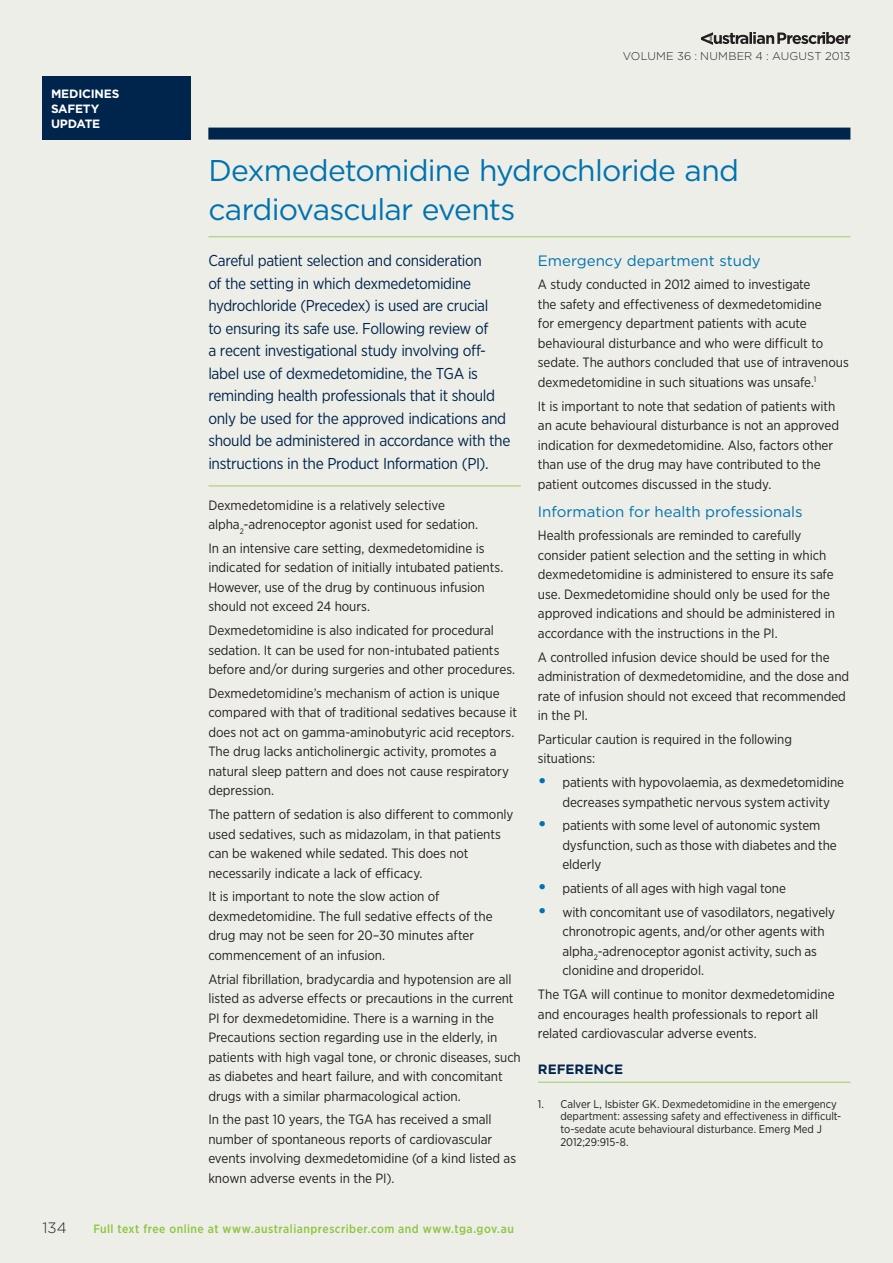
<style>
.page{position:relative;width:893px;height:1263px;background:#eeeee8}
.page>*{position:absolute;margin:0;border:0;box-sizing:border-box;transform-origin:0 0}
.MSU_Headline{font:30px/39px "Gotham";letter-spacing:-.03em;color:#0073ae}
.MSU_Summary_Text{font:15.75px/22.5px "Gotham Narrow";letter-spacing:-.025em;color:#00254c}
.MSU_Subheading{font:15px "Gotham";color:#0073ae}
.t1{font:300 15px "Gotham";color:#231f20}
.Body_Text{font:13.5px/19.5px "Gotham Narrow";letter-spacing:-.005em;color:#231f20}
.MSU_References_Heade{font:700 13.5px "Gotham";color:#00254c}
.t2{font:500 12px "Gotham Narrow";letter-spacing:.04em;color:#8bc63e}
.t3{font:700 12px/15px "Gotham";letter-spacing:-.02em;color:#fff}
.MSU_References_Text{font:11.25px/12.8px "Gotham Narrow";letter-spacing:-.005em;color:#231f20}
.t4{font:300 11.25px "Gotham";letter-spacing:.015em;color:#231f20}
.s1{font-family:"Gotham";font-weight:700;font-size:18px;color:#0073ae}
</style>
<div class="page">
<div style="left:208px;top:128px;width:642px;height:12px;background:#00254c"></div>
<div style="left:43px;top:77px;width:148px;height:63px;background:#00254c"></div>
<svg style="left:701px;top:32px;width:149px;height:13px"></svg>
<hr style="left:208px;top:486px;width:313px;height:1px;background:#9fce66">
<hr style="left:538px;top:1082px;width:312px;height:1px;background:#9fce66">
<hr style="left:208px;top:237px;width:642px;height:1px;background:#9fce66">
<p class="t3" style="left:51px;top:86px;width:70px">MEDICINES<br>SAFETY<br>UPDATE</p>
<p class="t4" style="left:623px;top:48px;width:229px">VOLUME 36 : NUMBER 4 : AUGUST 2013</p>
<p class="MSU_Headline" style="left:208px;top:150px;width:532px">Dexmedetomidine hydrochloride and cardiovascular events</p>
<p class="MSU_Summary_Text" style="left:208px;top:249px;width:304px">Careful patient selection and consideration<br>of the setting in which dexmedetomidine hydrochloride (Precedex) is used are crucial<br>to ensuring its safe use. Following review of<br>a recent investigational study involving off&shy;label use of dexmedetomidine, the TGA is reminding health professionals that it should only be used for the approved indications and should be administered in accordance with the instructions in the Product Information (PI).</p>
<p class="Body_Text" style="left:208px;top:495px;width:271px">Dexmedetomidine is a relatively selective alpha<sub>2</sub>-adrenoceptor agonist used for sedation.</p>
<p class="Body_Text" style="left:208px;top:538px;width:296px">In an intensive care setting, dexmedetomidine is indicated for sedation of initially intubated patients.<br>However, use of the drug by continuous infusion should not exceed 24 hours.</p>
<p class="Body_Text" style="left:208px;top:620px;width:308px">Dexmedetomidine is also indicated for procedural sedation. It can be used for non-intubated patients before and/or during surgeries and other procedures.</p>
<p class="Body_Text" style="left:208px;top:683px;width:310px">Dexmedetomidine’s mechanism of action is unique compared with that of traditional sedatives because it does not act on gamma-aminobutyric acid receptors.<br>The drug lacks anticholinergic activity, promotes a natural sleep pattern and does not cause respiratory depression.</p>
<p class="Body_Text" style="left:208px;top:804px;width:307px">The pattern of sedation is also different to commonly used sedatives, such as midazolam, in that patients can be wakened while sedated. This does not necessarily indicate a lack of efficacy.</p>
<p class="Body_Text" style="left:208px;top:886px;width:286px">It is important to note the slow action of dexmedetomidine. The full sedative effects of the drug may not be seen for 20–30 minutes after commencement of an infusion.</p>
<p class="Body_Text" style="left:208px;top:969px;width:314px">Atrial fibrillation, bradycardia and hypotension are all listed as adverse effects or precautions in the current PI for dexmedetomidine. There is a warning in the Precautions section regarding use in the elderly, in patients with high vagal tone, or chronic diseases, such as diabetes and heart failure, and with concomitant drugs with a similar pharmacological action.</p>
<p class="Body_Text" style="left:208px;top:1109px;width:309px">In the past 10 years, the TGA has received a small number of spontaneous reports of cardiovascular events involving dexmedetomidine (of a kind listed as known adverse events in the PI).</p>
<p class="MSU_Subheading" style="left:538px;top:251px;width:224px">Emergency department study</p>
<p class="Body_Text" style="left:538px;top:275px;width:312px">A study conducted in 2012 aimed to investigate<br>the safety and effectiveness of dexmedetomidine<br>for emergency department patients with acute behavioural disturbance and who were difficult to sedate. The authors concluded that use of intravenous dexmedetomidine in such situations was unsafe.<sup>1</sup></p>
<p class="Body_Text" style="left:538px;top:396px;width:303px">It is important to note that sedation of patients with an acute behavioural disturbance is not an approved indication for dexmedetomidine. Also, factors other than use of the drug may have contributed to the patient outcomes discussed in the study.</p>
<p class="MSU_Subheading" style="left:538px;top:502px;width:266px">Information for health professionals</p>
<p class="Body_Text" style="left:538px;top:526px;width:299px">Health professionals are reminded to carefully consider patient selection and the setting in which dexmedetomidine is administered to ensure its safe use. Dexmedetomidine should only be used for the approved indications and should be administered in accordance with the instructions in the PI.</p>
<p class="Body_Text" style="left:538px;top:647px;width:313px">A controlled infusion device should be used for the administration of dexmedetomidine, and the dose and rate of infusion should not exceed that recommended in the PI.</p>
<p class="Body_Text" style="left:538px;top:729px;width:256px">Particular caution is required in the following situations:</p>
<p class="Body_Text" style="left:562px;top:772px;width:283px;text-indent:-24px"><span class="s1">•</span> patients with hypovolaemia, as dexmedetomidine decreases sympathetic nervous system activity</p>
<p class="Body_Text" style="left:562px;top:816px;width:276px;text-indent:-24px"><span class="s1">•</span> patients with some level of autonomic system dysfunction, such as those with diabetes and the elderly</p>
<p class="Body_Text" style="left:538px;top:878px;width:250px"><span class="s1">•</span> patients of all ages with high vagal tone</p>
<p class="Body_Text" style="left:562px;top:902px;width:274px;text-indent:-24px"><span class="s1">•</span> with concomitant use of vasodilators, negatively chronotropic agents, and/or other agents with alpha<sub>2</sub>-adrenoceptor agonist activity, such as clonidine and droperidol.</p>
<p class="Body_Text" style="left:538px;top:984px;width:298px">The TGA will continue to monitor dexmedetomidine and encourages health professionals to report all related cardiovascular adverse events.</p>
<p class="MSU_References_Heade" style="left:538px;top:1060px;width:87px">REFERENCE</p>
<p class="MSU_References_Text" style="left:560px;top:1097px;width:282px;text-indent:-22px">1. Calver L, Isbister GK. Dexmedetomidine in the emergency department: assessing safety and effectiveness in difficult&shy;to-sedate acute behavioural disturbance. Emerg Med J 2012;29:915-8.</p>
<p class="t1" style="left:43px;top:1218px;width:26px">134</p>
<p class="t2" style="left:93px;top:1221px;width:422px">Full text free online at www.australianprescriber.com and www.tga.gov.au</p>
</div>
